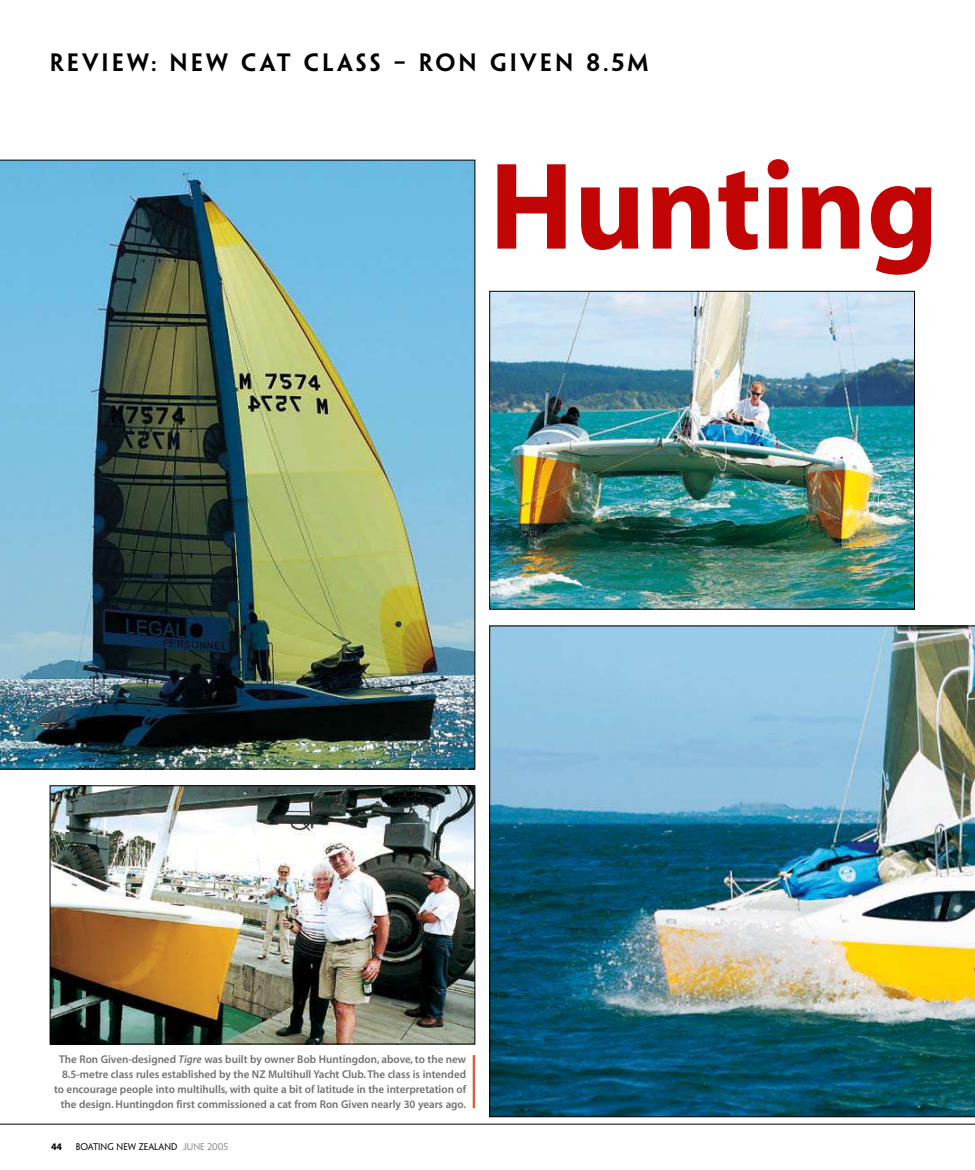
<style>
.page{position:relative;width:975px;height:1170px;background:#fff}
.page>*{position:absolute;margin:0;border:0;box-sizing:border-box;transform-origin:0 0}
.t1{font:125px "Myriad MM 700 600";color:#c00504}
.t2{font:22.5px "Penumbra MM 585 150";letter-spacing:.135em;color:#000}
.t3{font:11.25px/15px "Myriad MM 565 600";color:#70706f;text-align:right}
.t4{font:10px "Myriad MM 700 600";color:#000}
.t5{font:8.75px "Penumbra MM 365 150";color:#000}
.s1{font-family:"Myriad MM It 565 600"}
.s2{color:#878787}
</style>
<div class="page">
<img style="left:0;top:159px;width:974px;height:966px">
<h2 class="t2" style="left:50px;top:49px;width:600px">REVIEW: NEW CAT CLASS – RON GIVEN 8.5M</h2>
<h1 class="t1" style="left:489px;top:142px;width:450px">Hunting</h1>
<p class="t3" style="left:54px;top:1052px;width:413px">The Ron Given-designed <span class="s1">Tigre</span> was built by owner Bob Huntingdon, above, to the new 8.5-metre class rules established by the NZ Multihull Yacht Club. The class is intended to encourage people into multihulls, with quite a bit of latitude in the interpretation of the design. Huntingdon first commissioned a cat from Ron Given nearly 30 years ago.</p>
<p class="t4" style="left:51px;top:1141px;width:13px">44</p>
<p class="t5" style="left:76px;top:1141px;width:154px">BOATING NEW ZEALAND <span class="s2">JUNE 2005</span></p>
</div>
